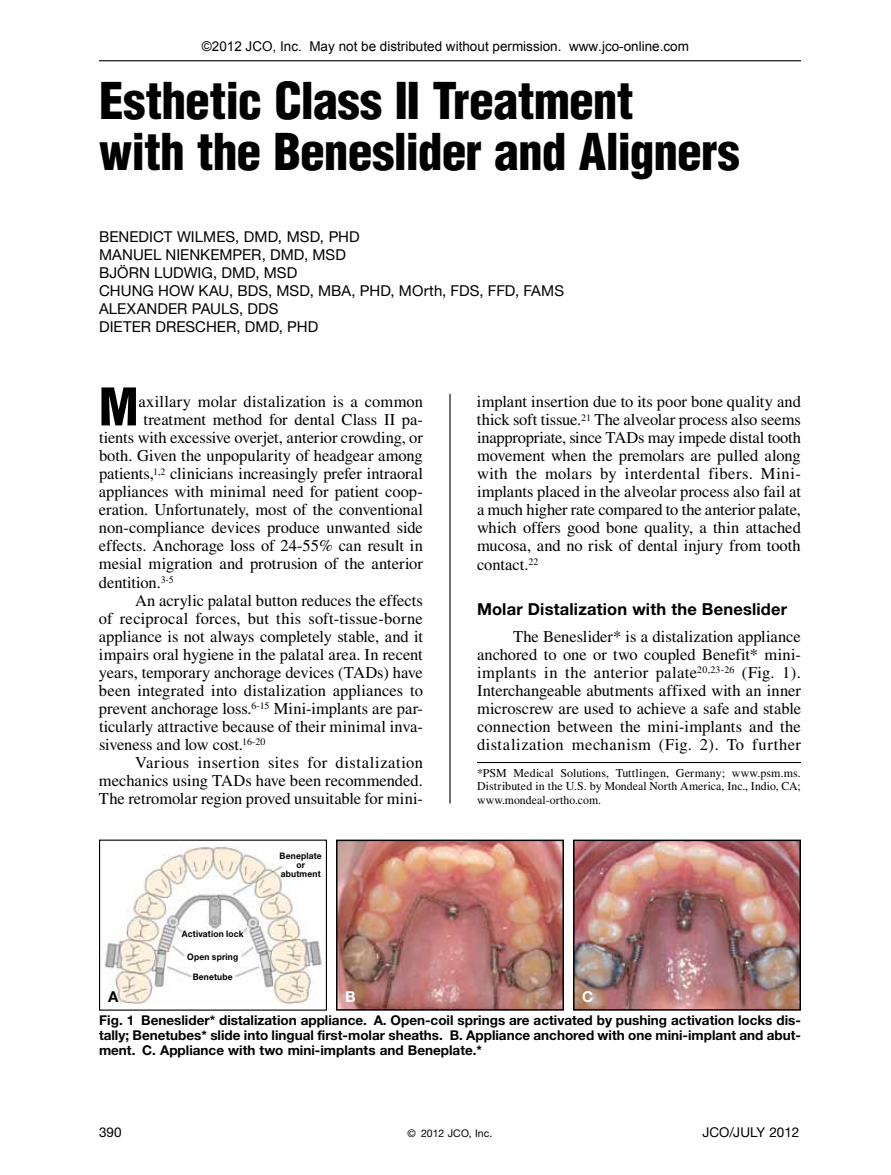
<style>
.page{position:relative;width:891px;height:1175px;background:#fff}
.page>*{position:absolute;margin:0;border:0;box-sizing:border-box;transform-origin:0 0}
.t1{font:900 condensed 50.7px "Helvetica";color:#000}
.t2{font:900 condensed 49.5px/51px "Helvetica";letter-spacing:-.015em;color:#000}
.t3{font:16.5px/18px "Times";color:#000;text-align:justify}
.t4{font:16.5px "Times";letter-spacing:.03em;color:#000}
.t5{font:700 16.5px "Helvetica Neue LT Std";letter-spacing:.01em;color:#000}
.t6{font:15px/18px "Helvetica Neue LT Std";letter-spacing:.005em;color:#000}
.t7{font:700 15px "Helvetica Neue LT Std";color:#fff}
.t8{font:700 15px "Helvetica Neue LT Std";color:#000}
.t9{font:700 13.5px/15px "Helvetica Neue LT Std";color:#000;text-align:justify}
.t10{font:13.5px "Arial";color:#000}
.t11{font:13.5px "Helvetica Neue LT Std";color:#000}
.t12{font:12px/13.5px "Times";letter-spacing:.005em;color:#000;text-align:justify}
.t13{font:10.5px "Helvetica Neue LT Std";letter-spacing:.015em;color:#000}
.t14{font:700 9px/9px "Helvetica Neue LT Std";letter-spacing:.02em;color:#000;text-align:center;scale:.94 1}
</style>
<div class="page">
<hr style="left:99px;top:60px;width:702px;height:1px;background:#000">
<hr style="left:449px;top:394px;width:2px;height:409px;background:#000">
<img style="left:101px;top:845px;width:224px;height:159px">
<div style="left:99px;top:839px;width:228px;height:171px;border:1px solid #000"></div>
<img style="left:576px;top:842px;width:222px;height:165px">
<div style="left:573px;top:839px;width:228px;height:171px;border:2px solid #000"></div>
<img style="left:339px;top:842px;width:222px;height:165px">
<div style="left:336px;top:839px;width:228px;height:171px;border:2px solid #000"></div>
<hr style="left:477px;top:762px;width:324px;height:1px;background:#000">
<p class="t10" style="left:202px;top:38px;width:489px">©2012 JCO, Inc. May not be distributed without permission. www.jco-online.com</p>
<h2 class="t2" style="left:99px;top:75px;width:642px">Esthetic Class II Treatment<br>with the Beneslider and Aligners</h2>
<p class="t6" style="left:99px;top:227px;width:467px">BENEDICT WILMES, DMD, MSD, PHD<br>MANUEL NIENKEMPER, DMD, MSD<br>BJÖRN LUDWIG, DMD, MSD<br>CHUNG HOW KAU, BDS, MSD, MBA, PHD, MOrth, FDS, FFD, FAMS<br>ALEXANDER PAULS, DDS<br>DIETER DRESCHER, DMD, PHD</p>
<h1 class="t1" style="left:99px;top:375px;width:41px">M</h1>
<p class="t3" style="left:138px;top:393px;width:286px">axillary molar distalization is a common</p>
<p class="t3" style="left:144px;top:411px;width:281px">treatment method for dental Class II pa-</p>
<p class="t3" style="left:99px;top:429px;width:325px">tients with excessive overjet, anterior crowding, or</p>
<p class="t3" style="left:99px;top:447px;width:325px">both. Given the unpopularity of headgear among</p>
<p class="t3" style="left:99px;top:465px;width:326px">patients,<sup>1,2</sup> clinicians increasingly prefer intraoral</p>
<p class="t3" style="left:99px;top:483px;width:325px">appliances with minimal need for patient coop-</p>
<p class="t3" style="left:99px;top:501px;width:325px">eration. Unfortunately, most of the conventional</p>
<p class="t3" style="left:99px;top:519px;width:325px">non-compliance devices produce unwanted side</p>
<p class="t3" style="left:99px;top:537px;width:325px">effects. Anchorage loss of 24-55% can result in</p>
<p class="t3" style="left:99px;top:555px;width:325px">mesial migration and protrusion of the anterior</p>
<p class="t3" style="left:99px;top:573px;width:76px">dentition.<sup>3-5</sup></p>
<p class="t3" style="left:135px;top:591px;width:289px">An acrylic palatal button reduces the effects</p>
<p class="t3" style="left:99px;top:609px;width:325px">of reciprocal forces, but this soft-tissue-borne</p>
<p class="t3" style="left:99px;top:627px;width:325px">appliance is not always completely stable, and it</p>
<p class="t3" style="left:99px;top:645px;width:325px">impairs oral hygiene in the palatal area. In recent</p>
<p class="t3" style="left:99px;top:663px;width:325px">years, temporary anchorage devices (TADs) have</p>
<p class="t3" style="left:99px;top:681px;width:325px">been integrated into distalization appliances to</p>
<p class="t3" style="left:99px;top:699px;width:326px">prevent anchorage loss.<sup>6-15</sup> Mini-implants are par-</p>
<p class="t3" style="left:99px;top:717px;width:325px">ticularly attractive because of their minimal inva-</p>
<p class="t3" style="left:99px;top:735px;width:168px">siveness and low cost.<sup>16-20</sup></p>
<p class="t4" style="left:135px;top:752px;width:290px">Various insertion sites for distalization</p>
<p class="t3" style="left:99px;top:771px;width:325px">mechanics using TADs have been recommended.</p>
<p class="t3" style="left:99px;top:789px;width:324px">The retromolar region proved unsuitable for mini-</p>
<p class="t14" style="left:182px;top:929px;width:67px">Activation lock</p>
<p class="t14" style="left:187px;top:952px;width:56px">Open spring</p>
<p class="t14" style="left:193px;top:972px;width:44px">Benetube</p>
<p class="t14" style="left:280px;top:851px;width:46px">Beneplate or abutment</p>
<p class="t3" style="left:477px;top:393px;width:326px">implant insertion due to its poor bone quality and thick soft tissue.<sup>21</sup> The alveolar process also seems inappropriate, since TADs may impede distal tooth movement when the premolars are pulled along with the molars by interdental fibers. Mini&shy;implants placed in the alveolar process also fail at a much higher rate compared to the anterior palate, which offers good bone quality, a thin attached mucosa, and no risk of dental injury from tooth contact.<sup>22</sup></p>
<p class="t5" style="left:477px;top:598px;width:312px">Molar Distalization with the Beneslider</p>
<p class="t3" style="left:477px;top:627px;width:326px;text-indent:36px">The Beneslider* is a distalization appliance anchored to one or two coupled Benefit* mini&shy;implants in the anterior palate<sup>20,23-26</sup> (Fig. 1).<br>Interchangeable abutments affixed with an inner microscrew are used to achieve a safe and stable connection between the mini-implants and the distalization mechanism (Fig. 2). To further</p>
<p class="t12" style="left:477px;top:765px;width:325px">*PSM Medical Solutions, Tuttlingen, Germany; www.psm.ms.<br>Distributed in the U.S. by Mondeal North America, Inc., Indio, CA; www.mondeal-ortho.com.</p>
<p class="t8" style="left:108px;top:987px;width:12px">A</p>
<p class="t7" style="left:345px;top:987px;width:12px">B</p>
<p class="t7" style="left:582px;top:987px;width:13px">C</p>
<p class="t9" style="left:99px;top:1012px;width:703px">Fig. 1 Beneslider* distalization appliance. A. Open-coil springs are activated by pushing activation locks dis&shy;tally; Benetubes* slide into lingual first-molar sheaths. B. Appliance anchored with one mini-implant and abut&shy;ment. C. Appliance with two mini-implants and Beneplate.*</p>
<p class="t11" style="left:99px;top:1123px;width:24px">390</p>
<p class="t13" style="left:407px;top:1126px;width:87px">© 2012 JCO, Inc.</p>
<p class="t11" style="left:702px;top:1123px;width:99px">JCO/JULY 2012</p>
</div>
